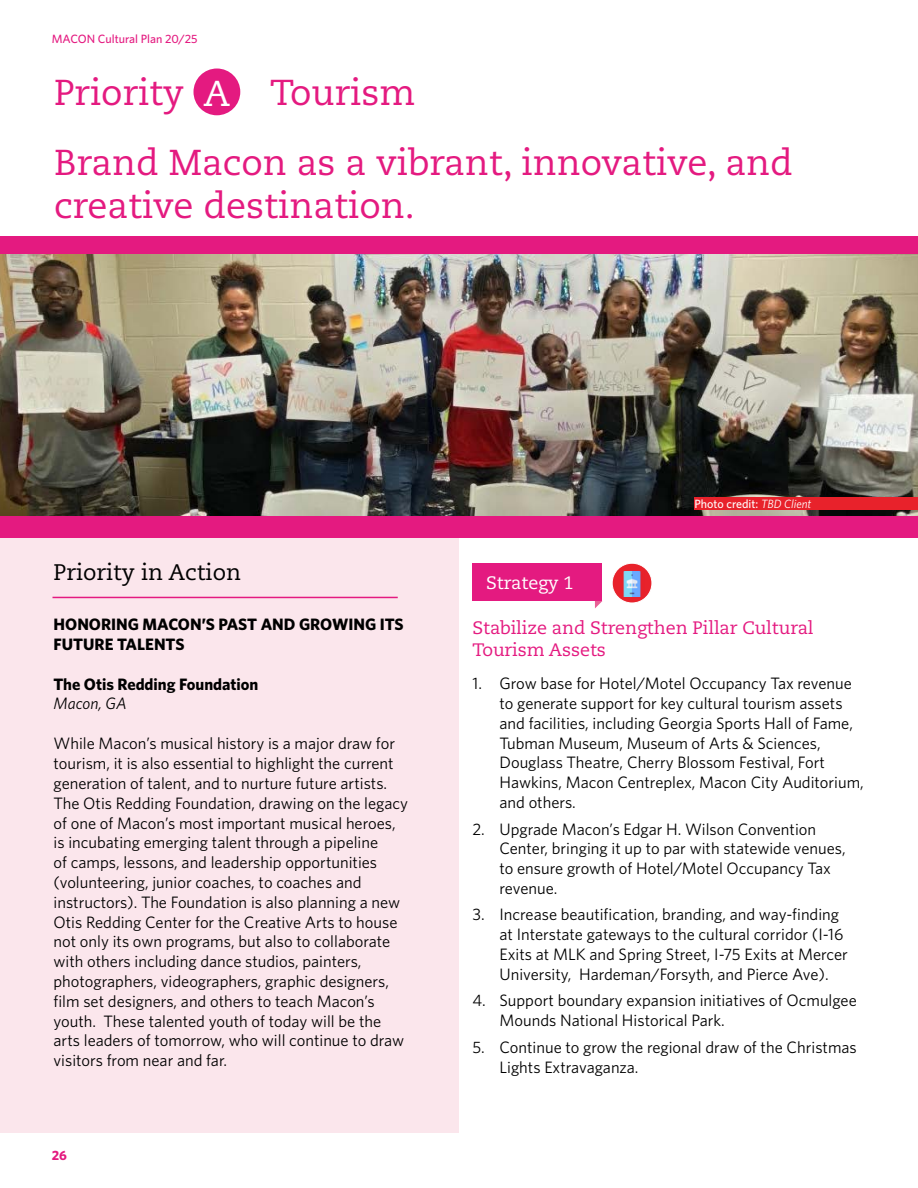
<style>
.page{position:relative;width:918px;height:1188px;background:#fff}
.page>*{position:absolute;margin:0;border:0;box-sizing:border-box;transform-origin:0 0}
.t1{font:36px/70.1px "Caecilia LT Std";color:#e41a80}
.t2{font:22.5px "Caecilia LT Std";color:#000}
.t3{font:18px/21.6px "Caecilia LT Std";letter-spacing:-.005em;color:#e41a80}
.t4{font:18px "Caecilia LT Std";color:#fff}
.t5{font:16.5px/19.8px "Whitney HTF";color:#000}
.t6{font:700 16.5px/19.8px "Whitney HTF";color:#000}
.t7{font:italic 16.5px "Whitney HTF";color:#000}
.t8{font:700 13.5px "Whitney HTF";color:#e41a80}
.t9{font:500 12px "Whitney HTF";color:#e41a80}
.t10{font:500 12px "Whitney HTF";color:#fff}
.s1{color:#fff}
.s2{font-weight:400;font-style:italic}
</style>
<div class="page">
<div style="left:472px;top:563px;width:130px;height:38px;background:#e41a80"></div>
<svg style="left:595px;top:601px;width:7px;height:7px"></svg>
<div style="left:0;top:536px;width:459px;height:597px;background:#fbe6ec"></div>
<img style="left:0;top:254px;width:918px;height:262px">
<div style="left:194px;top:69px;width:46px;height:46px;background:#e41a80;border-radius:50%"></div>
<hr style="left:52px;top:597px;width:346px;height:1px;background:#e41a80">
<div style="left:0;top:236px;width:918px;height:18px;background:#e41a80"></div>
<div style="left:0;top:516px;width:918px;height:22px;background:#e41a80"></div>
<div style="left:694px;top:498px;width:224px;height:12px;background:#e8222b"></div>
<svg style="left:612px;top:563px;width:40px;height:40px"></svg>
<img style="left:619px;top:571px;width:25px;height:25px">
<div style="left:612px;top:563px;width:40px;height:40px;border:1px solid #fff;border-radius:50%"></div>
<p class="t9" style="left:52px;top:31px;width:147px">MACON Cultural Plan 20/25</p>
<h1 class="t1" style="left:54px;top:58px;width:740px">Priority <span class="s1">A</span> Tourism<br>Brand Macon as a vibrant, innovative, and</h1>
<h1 class="t1" style="left:54px;top:171px;width:362px">creative destination.</h1>
<h2 class="t2" style="left:54px;top:560px;width:189px">Priority in Action</h2>
<p class="t6" style="left:54px;top:614px;width:352px">HONORING MACON’S PAST AND GROWING ITS<br>FUTURE TALENTS</p>
<p class="t6" style="left:54px;top:673px;width:206px">The Otis Redding Foundation</p>
<p class="t7" style="left:54px;top:694px;width:75px">Macon, GA</p>
<p class="t5" style="left:54px;top:733px;width:356px">While Macon’s musical history is a major draw for tourism, it is also essential to highlight the current generation of talent, and to nurture future artists.<br>The Otis Redding Foundation, drawing on the legacy of one of Macon’s most important musical heroes, is incubating emerging talent through a pipeline<br>of camps, lessons, and leadership opportunities (volunteering, junior coaches, to coaches and instructors). The Foundation is also planning a new Otis Redding Center for the Creative Arts to house not only its own programs, but also to collaborate with others including dance studios, painters, photographers, videographers, graphic designers, film set designers, and others to teach Macon’s youth. These talented youth of today will be the arts leaders of tomorrow, who will continue to draw visitors from near and far.</p>
<p class="t8" style="left:52px;top:1147px;width:17px">26</p>
<p class="t4" style="left:486px;top:572px;width:89px">Strategy 1</p>
<p class="t10" style="left:694px;top:496px;width:118px">Photo credit: <span class="s2">TBD Client</span></p>
<p class="t3" style="left:472px;top:618px;width:343px">Stabilize and Strengthen Pillar Cultural<br>Tourism Assets</p>
<p class="t5" style="left:499px;top:673px;width:366px;text-indent:-27px">1. Grow base for Hotel/Motel Occupancy Tax revenue to generate support for key cultural tourism assets and facilities, including Georgia Sports Hall of Fame, Tubman Museum, Museum of Arts &amp; Sciences, Douglass Theatre, Cherry Blossom Festival, Fort Hawkins, Macon Centreplex, Macon City Auditorium, and others.</p>
<p class="t5" style="left:499px;top:819px;width:348px;text-indent:-27px">2. Upgrade Macon’s Edgar H. Wilson Convention Center, bringing it up to par with statewide venues, to ensure growth of Hotel/Motel Occupancy Tax revenue.</p>
<p class="t5" style="left:499px;top:904px;width:350px;text-indent:-27px">3. Increase beautification, branding, and way-finding at Interstate gateways to the cultural corridor (I-16<br>Exits at MLK and Spring Street, I-75 Exits at Mercer University, Hardeman/Forsyth, and Pierce Ave).</p>
<p class="t5" style="left:499px;top:990px;width:359px;text-indent:-27px">4. Support boundary expansion initiatives of Ocmulgee<br>Mounds National Historical Park.</p>
<p class="t5" style="left:499px;top:1037px;width:359px;text-indent:-27px">5. Continue to grow the regional draw of the Christmas<br>Lights Extravaganza.</p>
</div>
